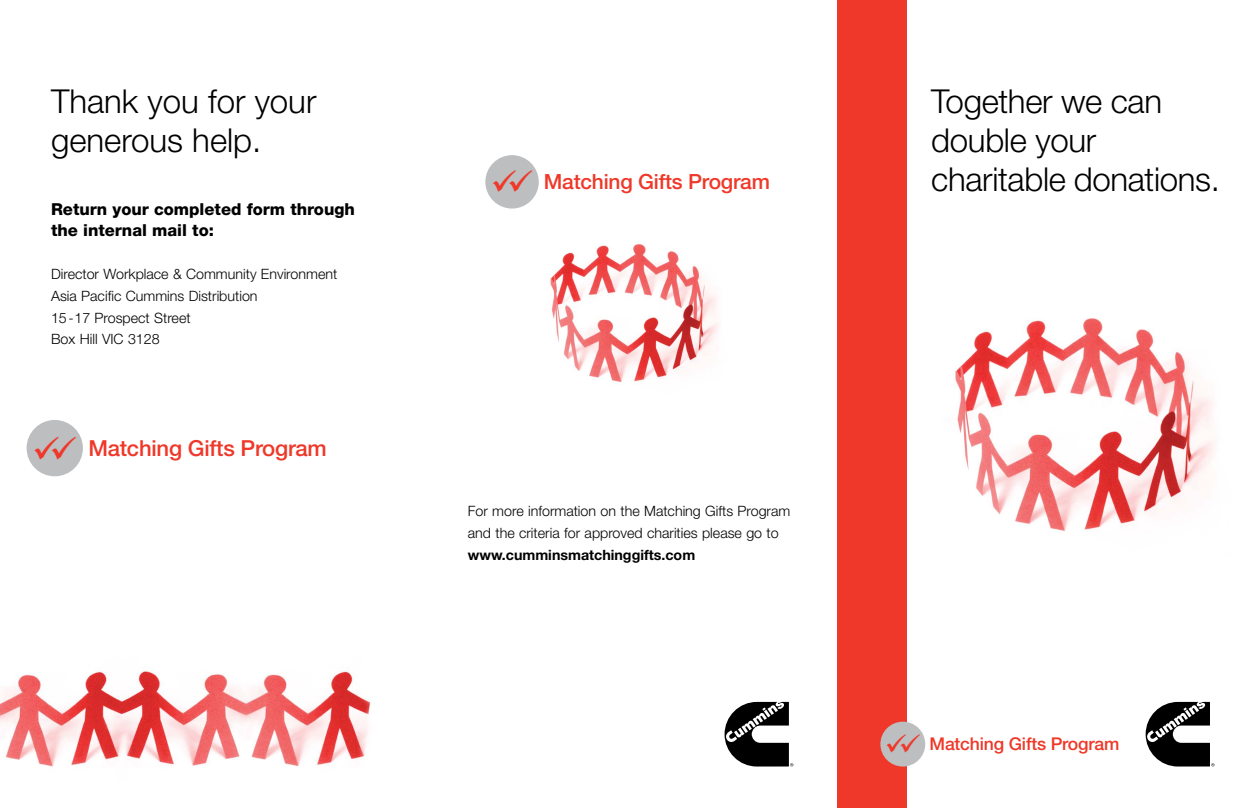
<style>
.page{position:relative;width:1259px;height:808px;background:#fff}
.page>*{position:absolute;margin:0;border:0;box-sizing:border-box;transform-origin:0 0}
.t1{font:300 33px/39px "Helvetica Neue";letter-spacing:-.01em;color:#000}
.t2{font:500 22.05px "Helvetica Neue";letter-spacing:-.01em;color:#ef3829}
.t3{font:500 21px "Helvetica Neue";letter-spacing:-.01em;color:#ef3829}
.t4{font:500 17.55px "Helvetica Neue";letter-spacing:-.01em;color:#ef3829}
.t5{font:800 16.5px/21px "Helvetica Neue";color:#000}
.t6{font:300 14.25px/21.8px "Helvetica Neue";color:#000}
.t7{font:700 14.25px "Helvetica Neue";color:#000}
</style>
<div class="page">
<img style="left:955px;top:318px;width:260px;height:213px">
<div style="left:27px;top:420px;width:56px;height:56px;background:#bcbec0;border-radius:50%"></div>
<div style="left:838px;top:0;width:69px;height:808px;background:#ef3829"></div>
<svg style="left:1145px;top:702px;width:69px;height:64px"></svg>
<img style="left:550px;top:244px;width:169px;height:139px">
<div style="left:485px;top:155px;width:54px;height:54px;background:#bcbec0;border-radius:50%"></div>
<svg style="left:724px;top:702px;width:69px;height:64px"></svg>
<div style="left:880px;top:722px;width:45px;height:44px;background:#bcbec0;border-radius:50%"></div>
<img style="left:0;top:670px;width:371px;height:97px">
<h1 class="t1" style="left:51px;top:81px;width:267px">Thank you for your generous help.</h1>
<p class="t5" style="left:51px;top:199px;width:305px">Return your completed form through the internal mail to:</p>
<p class="t6" style="left:51px;top:263px;width:288px">Director Workplace &amp; Community Environment<br>Asia Pacific Cummins Distribution<br>15-17 Prospect Street<br>Box Hill VIC 3128</p>
<h2 class="t2" style="left:32px;top:435px;width:296px">✓✓ Matching Gifts Program</h2>
<h1 class="t1" style="left:931px;top:81px;width:232px">Together we can double your</h1>
<h3 class="t3" style="left:491px;top:169px;width:281px">✓✓ Matching Gifts Program</h3>
<h1 class="t1" style="left:931px;top:159px;width:290px">charitable donations.</h1>
<p class="t6" style="left:468px;top:500px;width:324px">For more information on the Matching Gifts Program and the criteria for approved charities please go to</p>
<p class="t7" style="left:468px;top:546px;width:229px">www.cumminsmatchinggifts.com</p>
<p class="t4" style="left:885px;top:733px;width:236px">✓✓ Matching Gifts Program</p>
</div>
